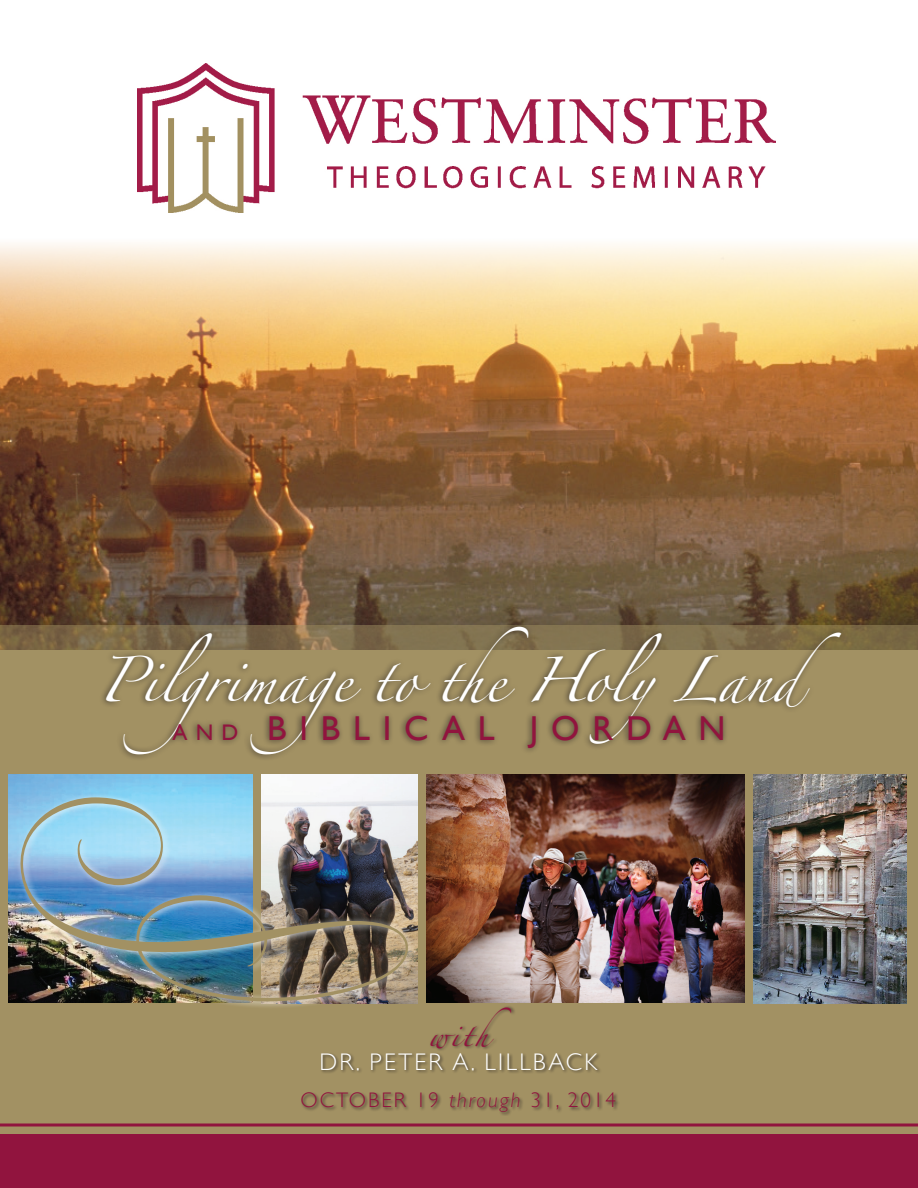
<style>
.page{position:relative;width:918px;height:1188px;background:#fff}
.page>*{position:absolute;margin:0;border:0;box-sizing:border-box;transform-origin:0 0}
.t1{font:40.5px "Zapfino";color:#fff}
.t2{font:34.5px "Gill Sans";letter-spacing:.37em;color:#91143e}
.t3{font:300 24px "Gill Sans";letter-spacing:.1em;color:#fff}
.t4{font:300 21px "Gill Sans";letter-spacing:.1em;color:#91143e}
.t5{font:21px "Zapfino";color:#91143e}
.s1{font-size:22.5px}
.s2{font-style:italic}
</style>
<div class="page">
<div style="left:0;top:297px;width:918px;height:891px;background:#a29163"></div>
<img style="left:0;top:385px;width:918px;height:241px">
<svg style="left:0;top:626px;width:918px;height:24px;background:#796642"></svg>
<div style="left:262px;top:775px;width:155px;height:228px;background:#f7f8f9"></div>
<img style="left:426px;top:775px;width:318px;height:228px">
<img style="left:753px;top:775px;width:154px;height:228px">
<img style="left:9px;top:775px;width:243px;height:228px">
<div style="left:16px;top:793px;width:400px;height:217px;background:#fff;opacity:.75"></div>
<img style="left:18px;top:797px;width:390px;height:204px">
<div style="left:99px;top:621px;width:747px;height:141px;background:#231f20;opacity:.75"></div>
<svg style="left:0;top:243px;width:918px;height:142px;background:#eec98e"></svg>
<hr style="left:0;top:1124px;width:918px;height:2px;background:#91143e">
<div style="left:0;top:1134px;width:918px;height:54px;background:#91143e"></div>
<div style="left:300px;top:1006px;width:320px;height:110px;background:#231f20;opacity:.75"></div>
<img style="left:138px;top:63px;width:638px;height:150px">
<p class="t1" style="left:98px;top:663px;width:745px">Pilgrimage to the HolyLand</p>
<p class="t2" style="left:172px;top:708px;width:555px"><span class="s1">AND</span> BIBLICAL JORDAN</p>
<p class="t5" style="left:428px;top:1026px;width:84px">with</p>
<p class="t3" style="left:319px;top:1048px;width:279px">DR. PETER A. LILLBACK</p>
<p class="t4" style="left:301px;top:1088px;width:317px">OCTOBER 19 <span class="s2">through</span> 31, 2014</p>
</div>
